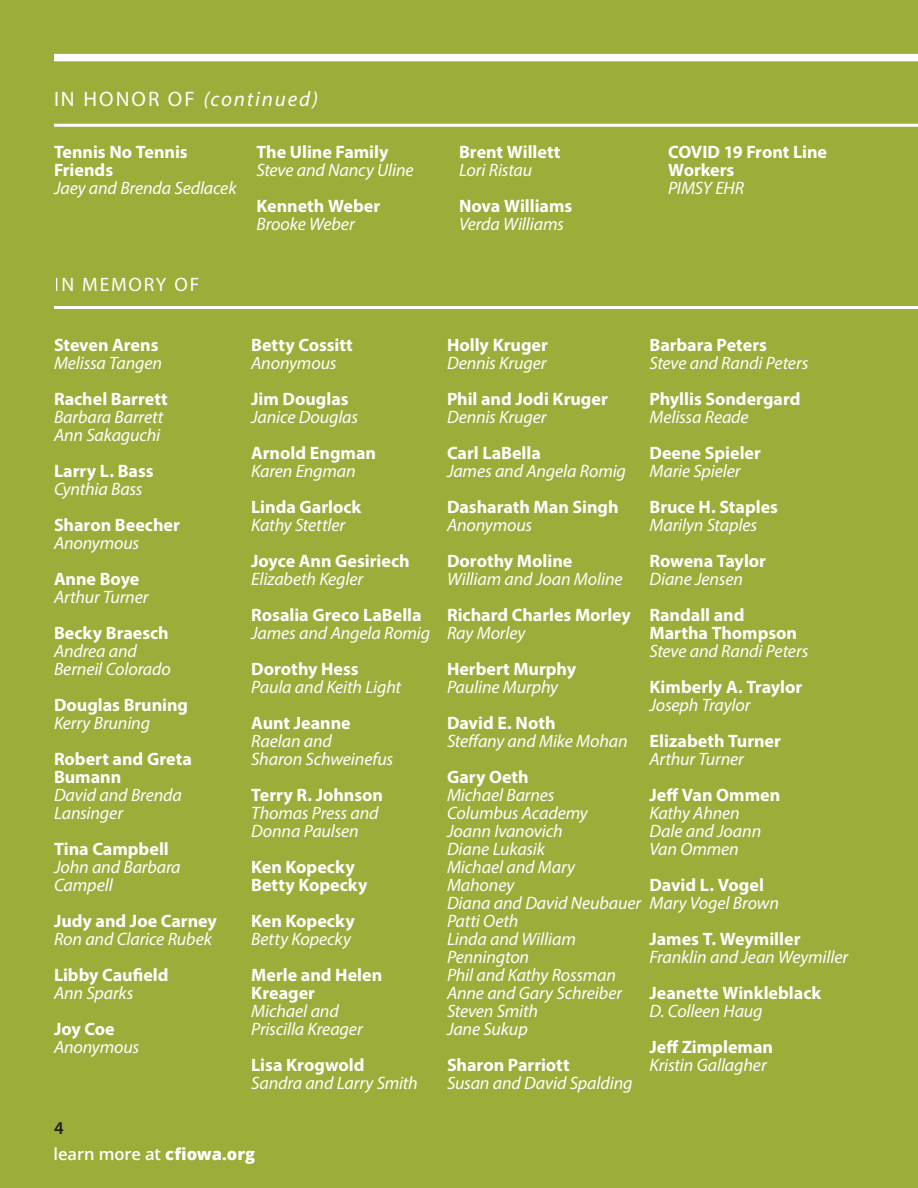
<style>
.page{position:relative;width:918px;height:1188px;background:#9eac39}
.page>*{position:absolute;margin:0;border:0;box-sizing:border-box;transform-origin:0 0}
.t1{font:italic 21px "Myriad Pro";letter-spacing:.09em;color:#fff}
.t2{font:19.5px "Myriad Pro";letter-spacing:.095em;color:#fff}
.t3{font:italic 18px/18px "Myriad Pro";letter-spacing:-.01em;color:#fff}
.t4{font:700 18px/18px "Myriad Pro";color:#fff}
.t5{font:600 18px "Myriad Pro";color:#231f20}
.t6{font:600 16.5px "Open Sans";letter-spacing:-.005em;color:#fff}
.s1{font-style:normal}
.s2{font-weight:400;font-style:italic}
.s3{font-weight:700;font-style:normal}
.s4{font-weight:800}
</style>
<div class="page">
<div style="left:54px;top:54px;width:864px;height:7px;background:#fff"></div>
<hr style="left:54px;top:124px;width:864px;height:3px;background:#fff">
<hr style="left:54px;top:306px;width:864px;height:3px;background:#fff">
<p class="t1" style="left:54px;top:86px;width:266px"><span class="s1">IN HONOR OF</span> (continued)</p>
<p class="t4" style="left:54px;top:142px;width:184px">Tennis No Tennis<br>Friends<br><span class="s2">Jaey and Brenda Sedlacek</span></p>
<p class="t3" style="left:256px;top:142px;width:159px"><span class="s3">The Uline Family<br></span>Steve and Nancy Uline</p>
<p class="t4" style="left:256px;top:196px;width:125px">Kenneth Weber<br><span class="s2">Brooke Weber</span></p>
<p class="t4" style="left:459px;top:142px;width:103px">Brent Willett<br><span class="s2">Lori Ristau</span></p>
<p class="t3" style="left:459px;top:196px;width:115px"><span class="s3">Nova Williams<br></span>Verda Williams</p>
<p class="t4" style="left:668px;top:142px;width:160px">COVID 19 Front Line<br>Workers<br><span class="s2">PIMSY EHR</span></p>
<p class="t2" style="left:55px;top:273px;width:146px">IN MEMORY OF</p>
<p class="t3" style="left:54px;top:336px;width:110px"><span class="s3">Steven Arens<br></span>Melissa Tangen</p>
<p class="t3" style="left:54px;top:390px;width:115px"><span class="s3">Rachel Barrett<br></span>Barbara Barrett<br>Ann Sakaguchi</p>
<p class="t4" style="left:54px;top:461px;width:101px">Larry L. Bass<br><span class="s2">Cynthia Bass</span></p>
<p class="t4" style="left:54px;top:515px;width:128px">Sharon Beecher<br><span class="s2">Anonymous</span></p>
<p class="t3" style="left:54px;top:570px;width:96px"><span class="s3">Anne Boye<br></span>Arthur Turner</p>
<p class="t3" style="left:54px;top:624px;width:118px"><span class="s3">Becky Braesch<br></span>Andrea and<br>Berneil Colorado</p>
<p class="t4" style="left:54px;top:695px;width:136px">Douglas Bruning<br><span class="s2">Kerry Bruning</span></p>
<p class="t3" style="left:54px;top:750px;width:139px"><span class="s3">Robert and Greta<br>Bumann<br></span>David and Brenda<br>Lansinger</p>
<p class="t3" style="left:54px;top:840px;width:128px"><span class="s3">Tina Campbell<br></span>John and Barbara<br>Campell</p>
<p class="t3" style="left:54px;top:912px;width:164px"><span class="s3">Judy and Joe Carney<br></span>Ron and Clarice Rubek</p>
<p class="t4" style="left:54px;top:965px;width:116px">Libby Caufield<br><span class="s2">Ann Sparks</span></p>
<p class="t3" style="left:54px;top:1020px;width:87px"><span class="s3">Joy Coe<br></span>Anonymous</p>
<p class="t5" style="left:54px;top:1117px;width:11px">4</p>
<p class="t4" style="left:251px;top:335px;width:103px">Betty Cossitt<br><span class="s2">Anonymous</span></p>
<p class="t3" style="left:251px;top:390px;width:108px"><span class="s3">Jim Douglas<br></span>Janice Douglas</p>
<p class="t4" style="left:251px;top:443px;width:126px">Arnold Engman<br><span class="s2">Karen Engman</span></p>
<p class="t3" style="left:251px;top:498px;width:112px"><span class="s3">Linda Garlock<br></span>Kathy Stettler</p>
<p class="t4" style="left:251px;top:551px;width:160px">Joyce Ann Gesiriech<br><span class="s2">Elizabeth Kegler</span></p>
<p class="t4" style="left:251px;top:605px;width:181px">Rosalia Greco LaBella<br><span class="s2">James and Angela Romig</span></p>
<p class="t3" style="left:251px;top:660px;width:151px"><span class="s3">Dorothy Hess<br></span>Paula and Keith Light</p>
<p class="t3" style="left:251px;top:714px;width:144px"><span class="s3">Aunt Jeanne<br></span>Raelan and<br>Sharon Schweinefus</p>
<p class="t3" style="left:251px;top:786px;width:133px"><span class="s3">Terry R. Johnson<br></span>Thomas Press and<br>Donna Paulsen</p>
<p class="t4" style="left:251px;top:857px;width:118px">Ken Kopecky<br>Betty Kopecky</p>
<p class="t3" style="left:251px;top:912px;width:105px"><span class="s3">Ken Kopecky<br></span>Betty Kopecky</p>
<p class="t3" style="left:251px;top:966px;width:133px"><span class="s3">Merle and Helen<br>Kreager<br></span>Michael and<br>Priscilla Kreager</p>
<p class="t3" style="left:251px;top:1056px;width:168px"><span class="s3">Lisa Krogwold<br></span>Sandra and Larry Smith</p>
<p class="t6" style="left:54px;top:1142px;width:203px">learn more at <span class="s4">cfiowa.org</span></p>
<p class="t3" style="left:447px;top:336px;width:102px"><span class="s3">Holly Kruger<br></span>Dennis Kruger</p>
<p class="t4" style="left:447px;top:389px;width:162px">Phil and Jodi Kruger<br><span class="s2">Dennis Kruger</span></p>
<p class="t3" style="left:447px;top:444px;width:181px"><span class="s3">Carl LaBella<br></span>James and Angela Romig</p>
<p class="t4" style="left:447px;top:497px;width:173px">Dasharath Man Singh<br><span class="s2">Anonymous</span></p>
<p class="t3" style="left:447px;top:552px;width:177px"><span class="s3">Dorothy Moline<br></span>William and Joan Moline</p>
<p class="t4" style="left:447px;top:605px;width:185px">Richard Charles Morley<br><span class="s2">Ray Morley</span></p>
<p class="t4" style="left:447px;top:659px;width:131px">Herbert Murphy<br><span class="s2">Pauline Murphy</span></p>
<p class="t3" style="left:447px;top:714px;width:182px"><span class="s3">David E. Noth<br></span>Steffany and Mike Mohan</p>
<p class="t3" style="left:447px;top:768px;width:196px"><span class="s3">Gary Oeth<br></span>Michael Barnes<br>Columbus Academy<br>Joann Ivanovich<br>Diane Lukasik<br>Michael and Mary<br>Mahoney<br>Diana and David Neubauer<br>Patti Oeth<br>Linda and William<br>Pennington<br>Phil and Kathy Rossman<br>Anne and Gary Schreiber<br>Steven Smith<br>Jane Sukup</p>
<p class="t3" style="left:447px;top:1056px;width:187px"><span class="s3">Sharon Parriott<br></span>Susan and David Spalding</p>
<p class="t3" style="left:650px;top:336px;width:160px"><span class="s3">Barbara Peters<br></span>Steve and Randi Peters</p>
<p class="t4" style="left:650px;top:389px;width:153px">Phyllis Sondergard<br><span class="s2">Melissa Reade</span></p>
<p class="t4" style="left:650px;top:443px;width:113px">Deene Spieler<br><span class="s2">Marie Spieler</span></p>
<p class="t4" style="left:650px;top:497px;width:130px">Bruce H. Staples<br><span class="s2">Marilyn Staples</span></p>
<p class="t4" style="left:650px;top:551px;width:118px">Rowena Taylor<br><span class="s2">Diane Jensen</span></p>
<p class="t4" style="left:650px;top:605px;width:160px">Randall and<br>Martha Thompson<br><span class="s2">Steve and Randi Peters</span></p>
<p class="t4" style="left:650px;top:677px;width:154px">Kimberly A. Traylor<br><span class="s2">Joseph Traylor</span></p>
<p class="t4" style="left:650px;top:731px;width:133px">Elizabeth Turner<br><span class="s2">Arthur Turner</span></p>
<p class="t3" style="left:650px;top:786px;width:132px"><span class="s3">Jeff Van Ommen<br></span>Kathy Ahnen<br>Dale and Joann<br>Van Ommen</p>
<p class="t3" style="left:650px;top:876px;width:131px"><span class="s3">David L. Vogel<br></span>Mary Vogel Brown</p>
<p class="t3" style="left:649px;top:930px;width:200px"><span class="s3">James T. Weymiller<br></span>Franklin and Jean Weymiller</p>
<p class="t4" style="left:649px;top:983px;width:173px">Jeanette Winkleblack<br><span class="s2">D. Colleen Haug</span></p>
<p class="t3" style="left:649px;top:1038px;width:125px"><span class="s3">Jeff Zimpleman<br></span>Kristin Gallagher</p>
</div>
